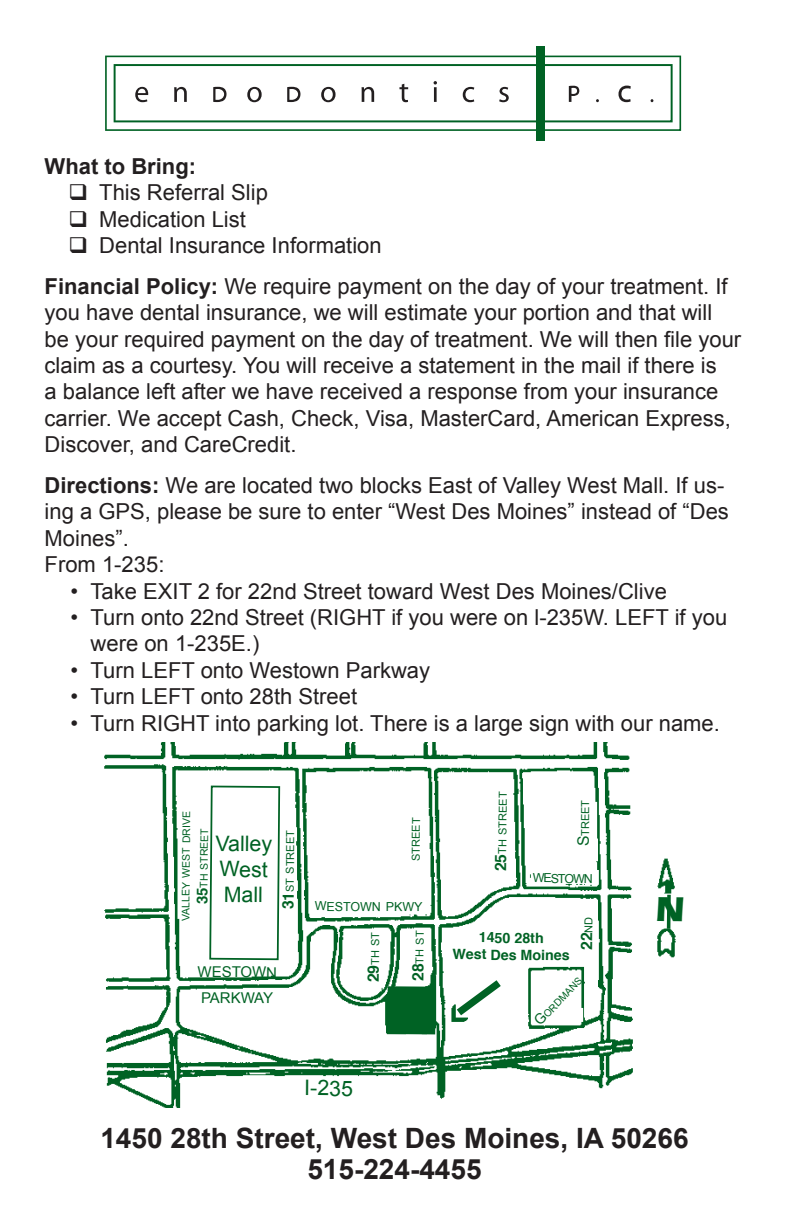
<style>
.page{position:relative;width:792px;height:1224px;background:#fff}
.page>*{position:absolute;margin:0;border:0;box-sizing:border-box;transform-origin:0 0}
.t1{font:700 35.6px "Eras ITC";color:#006224}
.t2{font:700 28px/31.6px "Arial";color:#231f20;text-align:center}
.t3{font:22px/26.4px "Arial";color:#231f20}
.t4{font:700 22px "Arial";color:#231f20}
.t5{font:21.4px/25.6px "Arial";letter-spacing:-.01em;color:#006224}
.t6{font:700 15.6px "Helvetica";color:#006224}
.t7{font:15px/25.6px "Arial";color:#006224}
.t8{font:700 14.2px/17px "Helvetica";color:#006224;text-align:center}
.t9{font:12.4px "Arial";color:#006224}
.t10{font:12.4px "Arial";color:#006224}
.t11{font:11px "Arial";color:#006224}
.t12{font:10.4px/17.8px "Arial";color:#006224;text-align:center}
.t13{font:10px "Arial";color:#006224}
.s1{font-weight:700}
.s2{font-family:"Helvetica";font-weight:700;font-size:15px}
.s3{font-family:"Helvetica";font-weight:700;font-size:15.6px}
.s4{font-size:15.6px}
.s5{font-family:"Arial";font-weight:400;font-size:11px}
.s6{font-size:14.2px}
</style>
<div class="page">
<img style="left:104px;top:742px;width:572px;height:366px">
<svg style="left:547px;top:1086px;width:145px;height:28px"></svg>
<div style="left:661px;top:1070px;width:51px;height:35px;background:#fff"></div>
<div style="left:389px;top:988px;width:45px;height:45px;background:#006224"></div>
<div style="left:387px;top:986px;width:49px;height:48px;border:4px solid #006224"></div>
<div style="left:317px;top:933px;width:13px;height:63px;background:#fff"></div>
<div style="left:653px;top:897px;width:34px;height:30px;background:#fff"></div>
<svg style="left:667px;top:895px;width:4px;height:34px"></svg>
<svg style="left:449px;top:973px;width:60px;height:49px"></svg>
<hr style="left:433px;top:975px;width:3px;height:53px;background:#006224">
<div style="left:537px;top:46px;width:8px;height:95px;background:#006224"></div>
<svg style="left:105px;top:56px;width:576px;height:75px"></svg>
<svg style="left:114px;top:64px;width:559px;height:58px"></svg>
<svg style="left:208px;top:785px;width:86px;height:176px"></svg>
<p class="t4" style="left:45px;top:151px;width:153px">What to Bring:</p>
<p class="t3" style="left:69px;top:180px;width:201px">❑ This Referral Slip</p>
<p class="t3" style="left:69px;top:206px;width:179px">❑ Medication List</p>
<p class="t3" style="left:45px;top:225px;width:685px;line-height:40.8px;text-indent:24px">❑ Dental Insurance Information<br><span class="s1">Financial Policy:</span> We require payment on the day of your treatment. If</p>
<p class="t3" style="left:45px;top:300px;width:698px">you have dental insurance, we will estimate your portion and that will be your required payment on the day of treatment. We will then file your claim as a courtesy. You will receive a statement in the mail if there is<br>a balance left after we have received a response from your insurance carrier. We accept Cash, Check, Visa, MasterCard, American Express, Discover, and CareCredit.</p>
<p class="t3" style="left:45px;top:472px;width:686px"><span class="s1">Directions:</span> We are located two blocks East of Valley West Mall. If us&shy;ing a GPS, please be sure to enter “West Des Moines” instead of “Des Moines”.<br>From 1-235:</p>
<p class="t3" style="left:71px;top:578px;width:598px">• Take EXIT 2 for 22nd Street toward West Des Moines/Clive</p>
<p class="t3" style="left:91px;top:604px;width:638px;text-indent:-20px">• Turn onto 22nd Street (RIGHT if you were on l-235W. LEFT if you were on 1-235E.)</p>
<p class="t3" style="left:71px;top:657px;width:361px">• Turn LEFT onto Westown Parkway</p>
<p class="t3" style="left:71px;top:684px;width:288px">• Turn LEFT onto 28th Street</p>
<p class="t3" style="left:71px;top:710px;width:651px">• Turn RIGHT into parking lot. There is a large sign with our name.</p>
<p class="t12" style="left:176px;top:921px;width:111px;rotate:-89deg">valley west drive<br><span class="s2">35</span>th street</p>
<p class="t5" style="left:215px;top:831px;width:58px">Valley<br>West<br>Mall</p>
<p class="t11" style="left:282px;top:892px;width:63px;rotate:-89deg">st street</p>
<p class="t7" style="left:198px;top:959px;width:81px;rotate:1deg">westown parkway</p>
<p class="t11" style="left:408px;top:861px;width:45px;rotate:-89deg">street</p>
<p class="t9" style="left:315px;top:898px;width:109px;rotate:1deg">westown pkwy</p>
<p class="t11" style="left:368px;top:982px;width:52px;rotate:-89deg"><span class="s3">29</span>th st</p>
<p class="t11" style="left:412px;top:981px;width:52px;rotate:-89deg"><span class="s3">28</span>th st</p>
<p class="t5" style="left:304px;top:1075px;width:50px">I-235</p>
<p class="t11" style="left:495px;top:871px;width:81px;rotate:-89deg"><span class="s3">25</span>th street</p>
<p class="t11" style="left:578px;top:846px;width:48px;rotate:-89deg"><span class="s4">S</span>treet</p>
<p class="t10" style="left:533px;top:870px;width:62px;rotate:1deg">WESTOWN</p>
<p class="t6" style="left:577px;top:950px;width:35px;rotate:-89deg">22<span class="s5">nd</span></p>
<p class="t8" style="left:453px;top:928px;width:119px;rotate:1deg">1450 28th<br>West Des Moines</p>
<p class="t13" style="left:533px;top:1019px;width:64px;rotate:-46deg"><span class="s6">G</span>ordmans</p>
<h1 class="t1" style="left:656px;top:889px;width:31px">N</h1>
<p class="t2" style="left:100px;top:1123px;width:590px">1450 28th Street, West Des Moines, IA 50266<br>515-224-4455</p>
</div>
